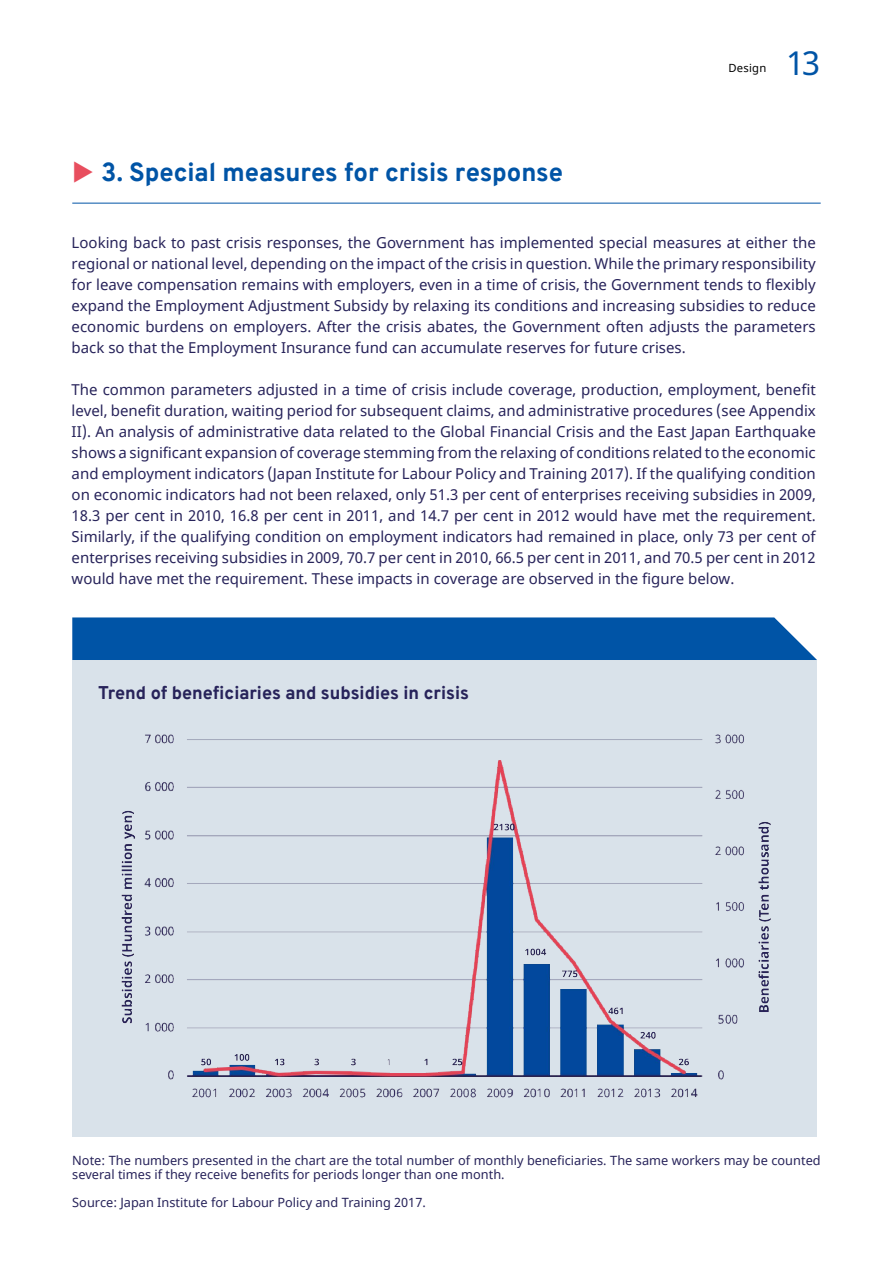
<style>
.page{position:relative;width:893px;height:1263px;background:#fff}
.page>*{position:absolute;margin:0;border:0;box-sizing:border-box;transform-origin:0 0}
.t1{font:33px "Noto Sans";color:#0054a6}
.t2{font:800 25.5px "Overpass";letter-spacing:-.005em;color:#0054a6}
.t3{font:800 18px "Overpass";color:#27235a}
.t4{font:15px/21px "Noto Sans";color:#27235a;text-align:justify}
.t5{font:12.75px/14.2px "Noto Sans";color:#27235a}
.t6{font:11.25px "Noto Sans";letter-spacing:.02em;color:#000}
.s1{color:#e84e5e}
</style>
<div class="page">
<hr style="left:72px;top:203px;width:749px;height:1px;background:#0054a6">
<svg style="left:72px;top:617px;width:717px;height:15px;background:#0a5ba9"></svg>
<img style="left:72px;top:632px;width:745px;height:505px">
<h2 class="t2" style="left:72px;top:154px;width:492px"><span class="s1">◆</span> 3. Special measures for crisis response</h2>
<p class="t6" style="left:728px;top:60px;width:39px">Design</p>
<h1 class="t1" style="left:786px;top:40px;width:36px">13</h1>
<p class="t4" style="left:72px;top:232px;width:746px">Looking back to past crisis responses, the Government has implemented special measures at either the regional or national level, depending on the impact of the crisis in question. While the primary responsibility for leave compensation remains with employers, even in a time of crisis, the Government tends to flexibly expand the Employment Adjustment Subsidy by relaxing its conditions and increasing subsidies to reduce economic burdens on employers. After the crisis abates, the Government often adjusts the parameters back so that the Employment Insurance fund can accumulate reserves for future crises.</p>
<p class="t4" style="left:72px;top:379px;width:746px">The common parameters adjusted in a time of crisis include coverage, production, employment, benefit level, benefit duration, waiting period for subsequent claims, and administrative procedures (see Appendix II). An analysis of administrative data related to the Global Financial Crisis and the East Japan Earthquake shows a significant expansion of coverage stemming from the relaxing of conditions related to the economic and employment indicators (Japan Institute for Labour Policy and Training 2017). If the qualifying condition on economic indicators had not been relaxed, only 51.3 per cent of enterprises receiving subsidies in 2009, 18.3 per cent in 2010, 16.8 per cent in 2011, and 14.7 per cent in 2012 would have met the requirement.<br>Similarly, if the qualifying condition on employment indicators had remained in place, only 73 per cent of enterprises receiving subsidies in 2009, 70.7 per cent in 2010, 66.5 per cent in 2011, and 70.5 per cent in 2012 would have met the requirement. These impacts in coverage are observed in the figure below.</p>
<p class="t3" style="left:98px;top:680px;width:372px">Trend of beneficiaries and subsidies in crisis</p>
<p class="t5" style="left:72px;top:1153px;width:750px">Note: The numbers presented in the chart are the total number of monthly beneficiaries. The same workers may be counted several times if they receive benefits for periods longer than one month.</p>
<p class="t5" style="left:72px;top:1196px;width:355px">Source: Japan Institute for Labour Policy and Training 2017.</p>
</div>
